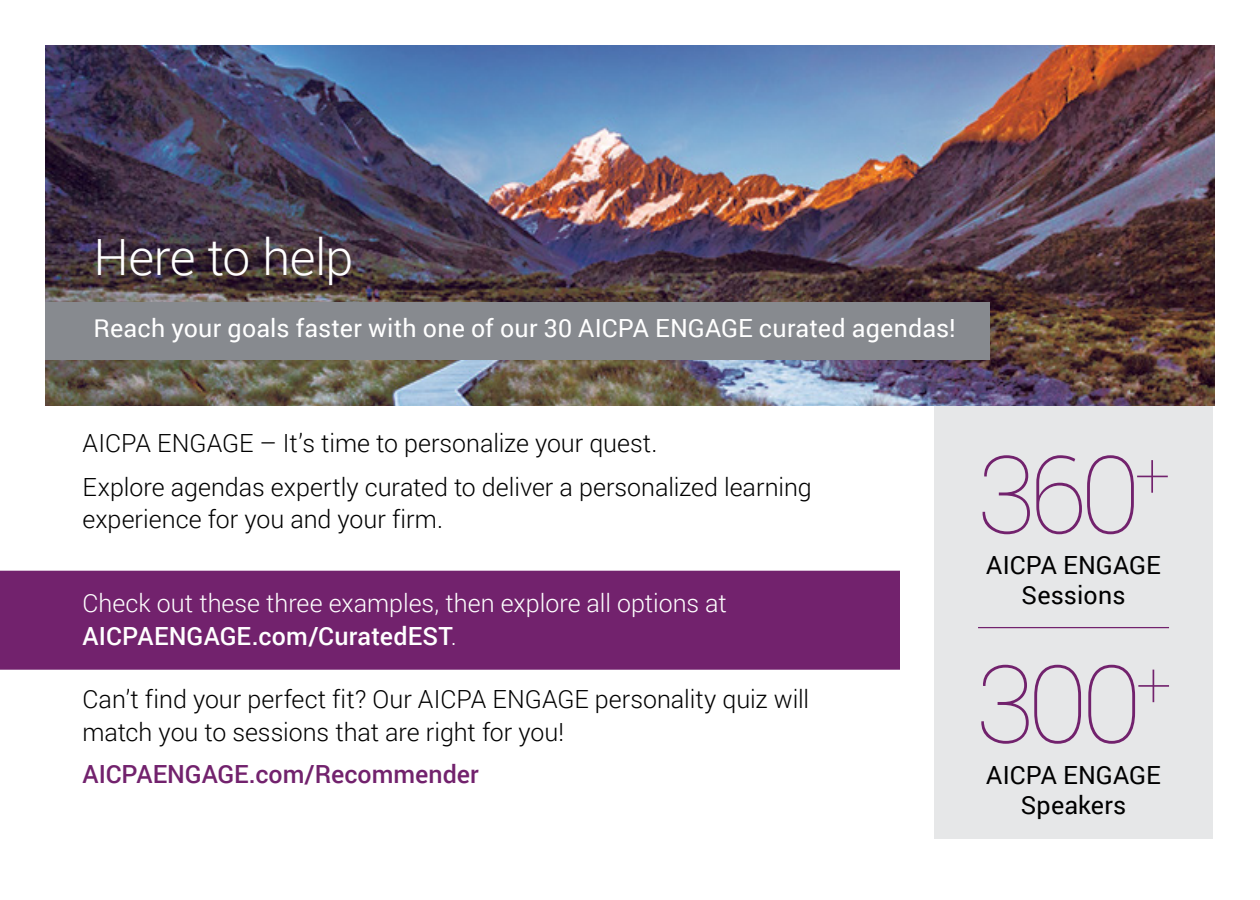
<style>
.page{position:relative;width:1260px;height:900px;background:#fff}
.page>*{position:absolute;margin:0;border:0;box-sizing:border-box;transform-origin:0 0}
.t1{font:100 108px "Roboto";letter-spacing:-.07em;color:#72226d}
.t2{font:300 50px "Roboto";letter-spacing:-.01em;color:#fff}
.t3{font:300 25px/43.8px "Roboto";color:#000}
.t4{font:300 25px/32.5px "Roboto";color:#fff}
.t5{font:25px "Roboto";letter-spacing:.005em;color:#fff}
.t6{font:25px/30px "Roboto";letter-spacing:.005em;color:#000;text-align:center}
.t7{font:500 25px "Roboto";color:#72226d}
.s1{font-weight:500}
</style>
<div class="page">
<div style="left:934px;top:394px;width:279px;height:444px;background:#e6e7e8"></div>
<hr style="left:978px;top:627px;width:191px;height:1px;background:#72226d">
<div style="left:0;top:571px;width:900px;height:99px;background:#72226d"></div>
<img style="left:45px;top:46px;width:1170px;height:360px">
<div style="left:45px;top:302px;width:945px;height:57px;background:#878a8f"></div>
<h2 class="t2" style="left:94px;top:222px;width:261px">Here to help</h2>
<p class="t5" style="left:94px;top:311px;width:864px">Reach your goals faster with one of our 30 AICPA ENGAGE curated agendas!</p>
<p class="t3" style="left:82px;top:421px;width:731px">AICPA ENGAGE – It’s time to personalize your quest.<br>Explore agendas expertly curated to deliver a personalized learning</p>
<p class="t3" style="left:82px;top:497px;width:362px">experience for you and your firm.</p>
<p class="t4" style="left:82px;top:586px;width:646px">Check out these three examples, then explore all options at<br><span class="s1">AICPAENGAGE.com/CuratedEST</span>.</p>
<p class="t3" style="left:82px;top:682px;width:728px;line-height:32.5px">Can’t find your perfect fit? Our AICPA ENGAGE personality quiz will match you to sessions that are right for you!</p>
<p class="t7" style="left:82px;top:757px;width:398px">AICPAENGAGE.com/Recommender</p>
<h1 class="t1" style="left:977px;top:420px;width:195px">360<sup>+</sup></h1>
<p class="t6" style="left:986px;top:549px;width:176px">AICPA ENGAGE<br>Sessions</p>
<h1 class="t1" style="left:976px;top:629px;width:197px">300<sup>+</sup></h1>
<p class="t6" style="left:986px;top:759px;width:176px">AICPA ENGAGE<br>Speakers</p>
</div>
